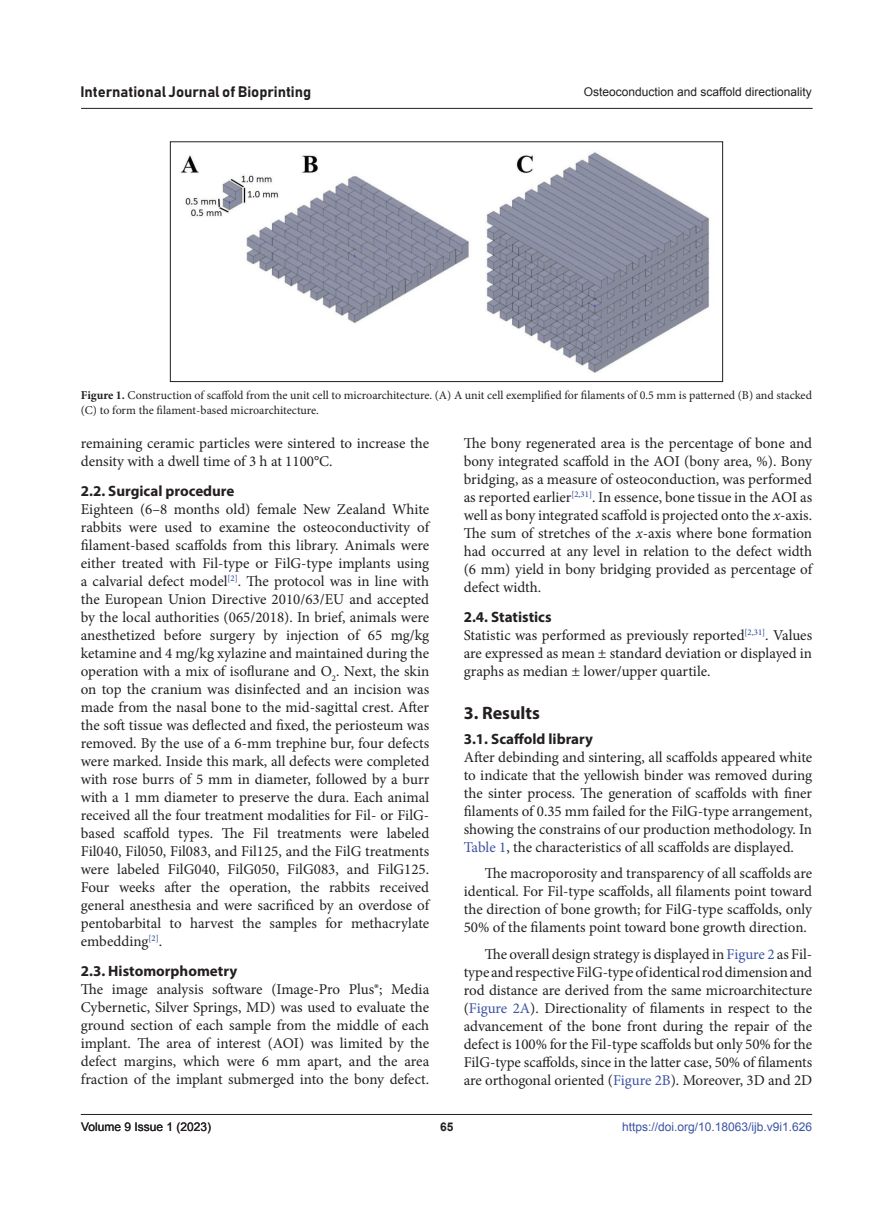
<style>
.page{position:relative;width:893px;height:1212px;background:#fff}
.page>*{position:absolute;margin:0;border:0;box-sizing:border-box;transform-origin:0 0}
.Head1{font:700 18px "Myriad Pro";color:#231f20}
.body_text_first{font:15px/18px "Minion Pro";color:#231f20;text-align:justify}
.body_text{font:15px/18px "Minion Pro";letter-spacing:-.005em;color:#231f20;text-align:justify}
.Head2{font:700 15px "Myriad Pro";color:#231f20}
.t1{font:15px "Bahnschrift";color:#231f20}
.Head1-Head2{font:700 15px "Myriad Pro";color:#231f20}
.figLends{font:12px/15px "Minion Pro";color:#231f20}
.t2{font:12px "Arial";color:#231f20}
.t3{font:12px "Arial";color:#3a53a3}
.t4{font:700 12px "Arial";color:#231f20}
.s1{font-weight:700}
.s2{font-style:italic}
.s3{color:#3a53a3}
</style>
<div class="page">
<hr style="left:81px;top:1114px;width:731px;height:1px;background:#231f20">
<hr style="left:81px;top:108px;width:732px;height:1px;background:#231f20">
<img style="left:180px;top:152px;width:529px;height:221px">
<div style="left:170px;top:142px;width:553px;height:240px;border:1px solid #231f20"></div>
<p class="t1" style="left:80px;top:83px;width:232px">International Journal of Bioprinting</p>
<p class="t2" style="left:584px;top:84px;width:229px">Osteoconduction and scaffold directionality</p>
<p class="figLends" style="left:81px;top:388px;width:733px"><span class="s1">Figure 1.</span> Construction of scaffold from the unit cell to microarchitecture. (A) A unit cell exemplified for filaments of 0.5 mm is patterned (B) and stacked (C) to form the filament-based microarchitecture.</p>
<p class="body_text" style="left:81px;top:434px;width:350px">remaining ceramic particles were sintered to increase the density with a dwell time of 3 h at 1100°C.</p>
<p class="Head2" style="left:81px;top:481px;width:155px">2.2. Surgical procedure</p>
<p class="body_text_first" style="left:81px;top:500px;width:350px">Eighteen (6–8 months old) female New Zealand White rabbits were used to examine the osteoconductivity of filament-based scaffolds from this library. Animals were either treated with Fil-type or FilG-type implants using a calvarial defect model<sup>[2]</sup>. The protocol was in line with the European Union Directive 2010/63/EU and accepted by the local authorities (065/2018). In brief, animals were anesthetized before surgery by injection of 65 mg/kg ketamine and 4 mg/kg xylazine and maintained during the operation with a mix of isoflurane and O<sub>2</sub>. Next, the skin on top the cranium was disinfected and an incision was made from the nasal bone to the mid-sagittal crest. After the soft tissue was deflected and fixed, the periosteum was removed. By the use of a 6-mm trephine bur, four defects were marked. Inside this mark, all defects were completed with rose burrs of 5 mm in diameter, followed by a burr with a 1 mm diameter to preserve the dura. Each animal received all the four treatment modalities for Fil- or FilG&shy;based scaffold types. The Fil treatments were labeled Fil040, Fil050, Fil083, and Fil125, and the FilG treatments were labeled FilG040, FilG050, FilG083, and FilG125.<br>Four weeks after the operation, the rabbits received general anesthesia and were sacrificed by an overdose of pentobarbital to harvest the samples for methacrylate embedding<sup>[2]</sup>.</p>
<p class="Head2" style="left:81px;top:961px;width:158px">2.3. Histomorphometry</p>
<p class="body_text_first" style="left:81px;top:980px;width:350px">The image analysis software (Image-Pro Plus®; Media Cybernetic, Silver Springs, MD) was used to evaluate the ground section of each sample from the middle of each implant. The area of interest (AOI) was limited by the defect margins, which were 6 mm apart, and the area fraction of the implant submerged into the bony defect.</p>
<p class="body_text_first" style="left:464px;top:434px;width:350px">The bony regenerated area is the percentage of bone and bony integrated scaffold in the AOI (bony area, %). Bony bridging, as a measure of osteoconduction, was performed as reported earlier<sup>[2,31]</sup>. In essence, bone tissue in the AOI as well as bony integrated scaffold is projected onto the <span class="s2">x</span>-axis.<br>The sum of stretches of the <span class="s2">x</span>-axis where bone formation had occurred at any level in relation to the defect width (6 mm) yield in bony bridging provided as percentage of defect width.</p>
<p class="Head2" style="left:464px;top:607px;width:89px">2.4. Statistics</p>
<p class="body_text_first" style="left:464px;top:626px;width:350px">Statistic was performed as previously reported<sup>[2,31]</sup>. Values are expressed as mean ± standard deviation or displayed in graphs as median ± lower/upper quartile.</p>
<p class="Head1" style="left:464px;top:701px;width:78px">3. Results</p>
<p class="Head1-Head2" style="left:464px;top:729px;width:131px">3.1. Scaffold library</p>
<p class="body_text_first" style="left:464px;top:748px;width:350px">After debinding and sintering, all scaffolds appeared white to indicate that the yellowish binder was removed during the sinter process. The generation of scaffolds with finer filaments of 0.35 mm failed for the FilG-type arrangement, showing the constrains of our production methodology. In <span class="s3">Table 1</span>, the characteristics of all scaffolds are displayed.</p>
<p class="body_text" style="left:464px;top:864px;width:350px;text-indent:21px">The macroporosity and transparency of all scaffolds are identical. For Fil-type scaffolds, all filaments point toward the direction of bone growth; for FilG-type scaffolds, only 50% of the filaments point toward bone growth direction.</p>
<p class="body_text" style="left:464px;top:945px;width:350px;text-indent:21px">The overall design strategy is displayed in <span class="s3">Figure 2</span> as Fil&shy;type and respective FilG-type of identical rod dimension and rod distance are derived from the same microarchitecture (<span class="s3">Figure 2A</span>). Directionality of filaments in respect to the advancement of the bone front during the repair of the defect is 100% for the Fil-type scaffolds but only 50% for the FilG-type scaffolds, since in the latter case, 50% of filaments are orthogonal oriented (<span class="s3">Figure 2B</span>). Moreover, 3D and 2D</p>
<p class="t2" style="left:81px;top:1119px;width:132px">Volume 9 Issue 1 (2023)</p>
<p class="t4" style="left:440px;top:1119px;width:15px">65</p>
<p class="t3" style="left:622px;top:1119px;width:192px">https://doi.org/10.18063/ijb.v9i1.626</p>
</div>
